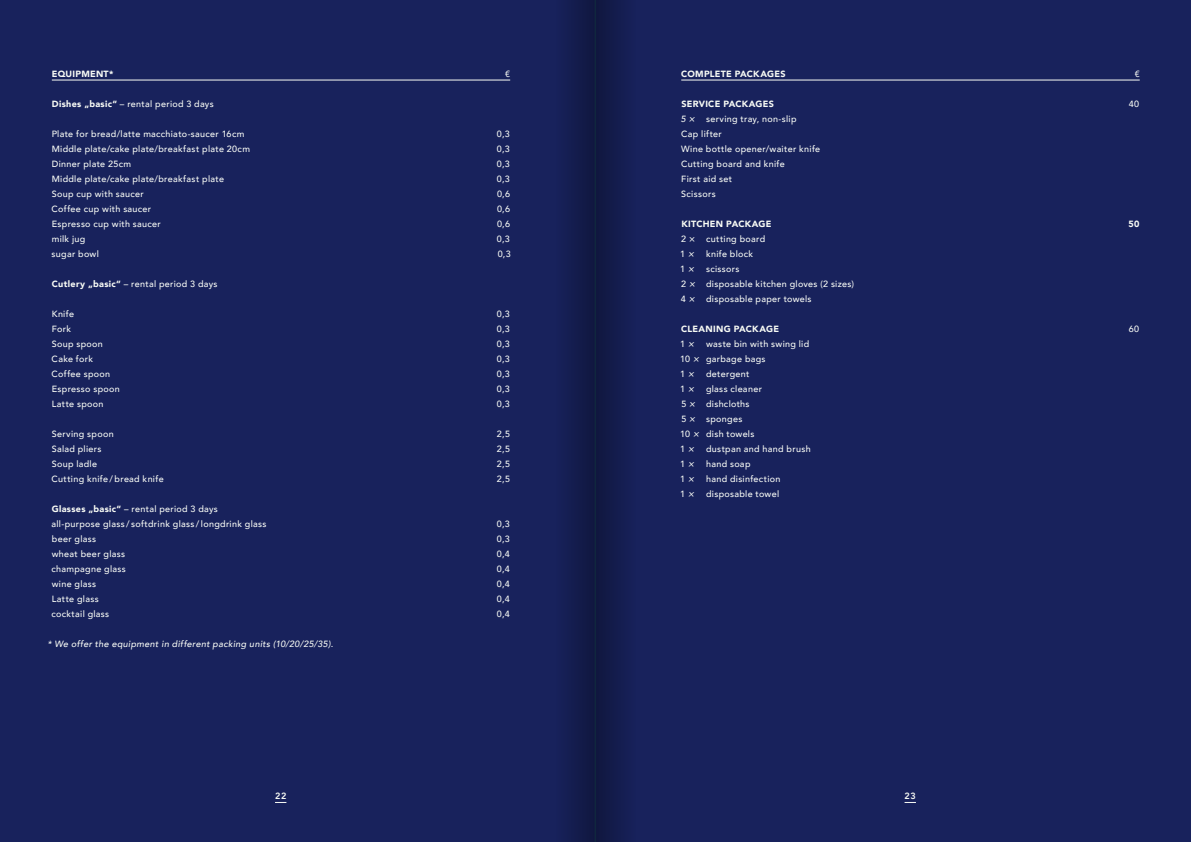
<style>
.page{position:relative;width:1191px;height:842px;background:#18225c}
.page>*{position:absolute;margin:0;border:0;box-sizing:border-box;transform-origin:0 0}
.t1{font:500 9px/15px "Avenir";letter-spacing:.035em;color:#f8fbf5}
.t2{font:900 9px "Avenir";letter-spacing:.025em;color:#f8fbf5}
.t3{font:italic 500 9px "Avenir";letter-spacing:.04em;color:#f8fbf5}
.t4{font:800 9px "Avenir";color:#f8fbf5}
.s1{font-weight:900}
.s2{font-style:italic}
</style>
<div class="page">
<hr style="left:52px;top:80px;width:458px;height:1px;background:#f8fbf5">
<hr style="left:681px;top:80px;width:458px;height:1px;background:#f8fbf5">
<div style="left:547px;top:0;width:48px;height:842px;background:linear-gradient(to right,#192360,#101741)"></div>
<div style="left:595px;top:0;width:49px;height:842px;background:linear-gradient(to right,#10173e,#192360)"></div>
<svg style="left:904px;top:802px;width:12px;height:1px"></svg>
<hr style="left:595px;top:0;width:1px;height:842px;background:#122f45">
<p class="t2" style="left:52px;top:66px;width:63px">EQUIPMENT*</p>
<p class="t1" style="left:505px;top:66px;width:7px">€</p>
<p class="t1" style="left:52px;top:96px;width:163px"><span class="s1">Dishes „basic“</span> – rental period 3 days</p>
<p class="t1" style="left:52px;top:126px;width:194px">Plate for bread/latte macchiato-saucer 16cm</p>
<p class="t1" style="left:497px;top:126px;width:15px">0,3</p>
<p class="t1" style="left:52px;top:141px;width:200px">Middle plate/cake plate/breakfast plate 20cm</p>
<p class="t1" style="left:497px;top:141px;width:15px">0,3</p>
<p class="t1" style="left:52px;top:156px;width:81px">Dinner plate 25cm</p>
<p class="t1" style="left:497px;top:156px;width:15px">0,3</p>
<p class="t1" style="left:52px;top:171px;width:174px">Middle plate/cake plate/breakfast plate</p>
<p class="t1" style="left:497px;top:171px;width:15px">0,3</p>
<p class="t1" style="left:52px;top:186px;width:94px">Soup cup with saucer</p>
<p class="t1" style="left:497px;top:186px;width:15px">0,6</p>
<p class="t1" style="left:52px;top:201px;width:101px">Coffee cup with saucer</p>
<p class="t1" style="left:497px;top:201px;width:15px">0,6</p>
<p class="t1" style="left:52px;top:216px;width:111px">Espresso cup with saucer</p>
<p class="t1" style="left:497px;top:216px;width:15px">0,6</p>
<p class="t1" style="left:52px;top:231px;width:35px">milk jug</p>
<p class="t1" style="left:497px;top:231px;width:15px">0,3</p>
<p class="t1" style="left:52px;top:246px;width:49px">sugar bowl</p>
<p class="t1" style="left:498px;top:246px;width:15px">0,3</p>
<p class="t1" style="left:52px;top:276px;width:167px"><span class="s1">Cutlery „basic“</span> – rental period 3 days</p>
<p class="t1" style="left:52px;top:306px;width:24px">Knife</p>
<p class="t1" style="left:497px;top:306px;width:15px">0,3</p>
<p class="t1" style="left:52px;top:321px;width:21px">Fork</p>
<p class="t1" style="left:497px;top:321px;width:15px">0,3</p>
<p class="t1" style="left:52px;top:336px;width:53px">Soup spoon</p>
<p class="t1" style="left:497px;top:336px;width:15px">0,3</p>
<p class="t1" style="left:52px;top:351px;width:43px">Cake fork</p>
<p class="t1" style="left:497px;top:351px;width:15px">0,3</p>
<p class="t1" style="left:52px;top:366px;width:60px">Coffee spoon</p>
<p class="t1" style="left:497px;top:366px;width:15px">0,3</p>
<p class="t1" style="left:52px;top:381px;width:70px">Espresso spoon</p>
<p class="t1" style="left:497px;top:381px;width:15px">0,3</p>
<p class="t1" style="left:52px;top:396px;width:53px">Latte spoon</p>
<p class="t1" style="left:497px;top:396px;width:15px">0,3</p>
<p class="t1" style="left:52px;top:426px;width:63px">Serving spoon</p>
<p class="t1" style="left:497px;top:426px;width:15px">2,5</p>
<p class="t1" style="left:52px;top:441px;width:51px">Salad pliers</p>
<p class="t1" style="left:497px;top:441px;width:15px">2,5</p>
<p class="t1" style="left:52px;top:456px;width:47px">Soup ladle</p>
<p class="t1" style="left:497px;top:456px;width:15px">2,5</p>
<p class="t1" style="left:52px;top:471px;width:114px">Cutting knife/ bread knife</p>
<p class="t1" style="left:497px;top:471px;width:15px">2,5</p>
<p class="t1" style="left:51px;top:501px;width:217px"><span class="s1">Glasses „basic“</span> – rental period 3 days all-purpose glass/ softdrink glass/longdrink glass</p>
<p class="t1" style="left:497px;top:516px;width:15px">0,3</p>
<p class="t1" style="left:52px;top:531px;width:46px">beer glass</p>
<p class="t1" style="left:497px;top:531px;width:15px">0,3</p>
<p class="t1" style="left:52px;top:546px;width:75px">wheat beer glass</p>
<p class="t1" style="left:497px;top:546px;width:15px">0,4</p>
<p class="t1" style="left:51px;top:561px;width:76px">champagne glass</p>
<p class="t1" style="left:497px;top:561px;width:15px">0,4</p>
<p class="t1" style="left:52px;top:576px;width:46px">wine glass</p>
<p class="t1" style="left:497px;top:576px;width:15px">0,4</p>
<p class="t1" style="left:52px;top:591px;width:48px">Latte glass</p>
<p class="t1" style="left:497px;top:591px;width:15px">0,4</p>
<p class="t1" style="left:51px;top:606px;width:59px">cocktail glass</p>
<p class="t1" style="left:497px;top:606px;width:15px">0,4</p>
<p class="t3" style="left:47px;top:639px;width:287px">* We offer the equipment in different packing units (10/20/25/35).</p>
<p class="t2" style="left:681px;top:66px;width:106px">COMPLETE PACKAGES</p>
<p class="t1" style="left:1134px;top:66px;width:7px">€</p>
<p class="t2" style="left:681px;top:96px;width:94px">SERVICE PACKAGES</p>
<p class="t1" style="left:1128px;top:96px;width:12px">40</p>
<p class="t3" style="left:681px;top:114px;width:15px">5 ×</p>
<p class="t1" style="left:681px;top:111px;width:141px;text-indent:25px">serving tray, non-slip<br>Cap lifter<br>Wine bottle opener/waiter knife<br>Cutting board and knife<br>First aid set<br>Scissors</p>
<p class="t2" style="left:681px;top:216px;width:92px">KITCHEN PACKAGE</p>
<p class="t2" style="left:1128px;top:216px;width:12px">50</p>
<p class="t1" style="left:680px;top:231px;width:86px">2 × cutting board<br>1 <span class="s2">×</span></p>
<p class="t1" style="left:706px;top:246px;width:49px">knife block</p>
<p class="t1" style="left:681px;top:261px;width:174px;text-indent:25px">scissors<br>2 <span class="s2">×</span> disposable kitchen gloves (2 sizes)<br>4 <span class="s2">×</span></p>
<p class="t1" style="left:680px;top:261px;width:15px">1 <span class="s2">×</span></p>
<p class="t1" style="left:706px;top:291px;width:107px">disposable paper towels</p>
<p class="t2" style="left:681px;top:321px;width:99px">CLEANING PACKAGE</p>
<p class="t1" style="left:1129px;top:321px;width:12px">60</p>
<p class="t1" style="left:680px;top:336px;width:15px">1 <span class="s2">×</span></p>
<p class="t1" style="left:680px;top:336px;width:130px;text-indent:26px">waste bin with swing lid<br>10 <span class="s2">×</span> garbage bags<br>1 <span class="s2">×</span></p>
<p class="t1" style="left:706px;top:366px;width:45px">detergent</p>
<p class="t1" style="left:680px;top:381px;width:83px;text-indent:26px">glass cleaner<br>5 <span class="s2">×</span> dishcloths<br>5 <span class="s2">×</span> sponges<br>10 <span class="s2">×</span> dish towels<br>1 <span class="s2">×</span></p>
<p class="t1" style="left:680px;top:381px;width:15px">1 <span class="s2">×</span></p>
<p class="t1" style="left:706px;top:441px;width:106px">dustpan and hand brush</p>
<p class="t1" style="left:680px;top:456px;width:15px">1 <span class="s2">×</span></p>
<p class="t1" style="left:706px;top:456px;width:46px">hand soap</p>
<p class="t1" style="left:680px;top:471px;width:15px">1 <span class="s2">×</span></p>
<p class="t1" style="left:706px;top:471px;width:76px">hand disinfection</p>
<p class="t1" style="left:680px;top:486px;width:15px">1 <span class="s2">×</span></p>
<p class="t1" style="left:706px;top:486px;width:75px">disposable towel</p>
<p class="t4" style="left:275px;top:789px;width:13px">22</p>
<p class="t4" style="left:904px;top:789px;width:13px">23</p>
</div>
